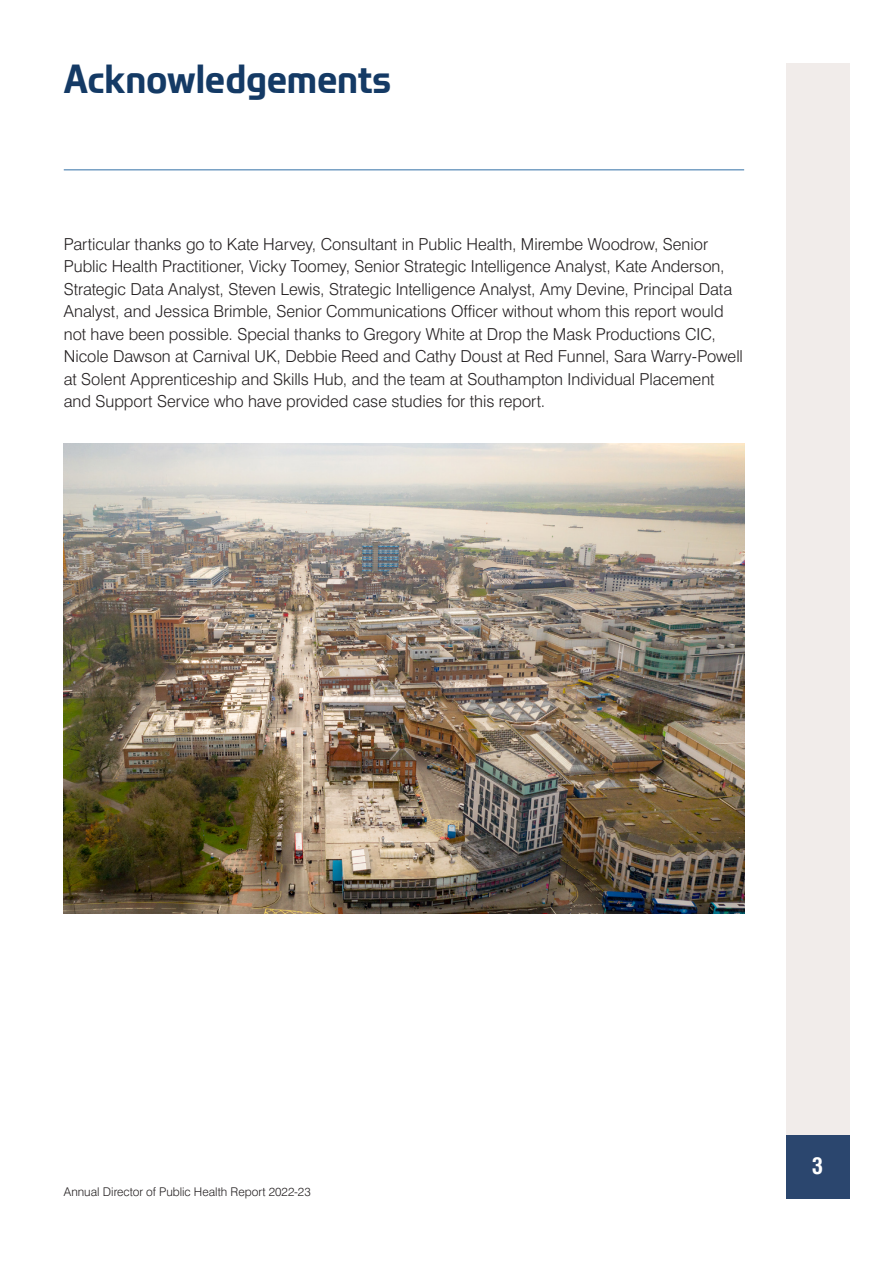
<style>
.page{position:relative;width:893px;height:1263px;background:#fff}
.page>*{position:absolute;margin:0;border:0;box-sizing:border-box;transform-origin:0 0}
.t1{font:700 37.5px "Southampton Display";letter-spacing:-.005em;color:#143a65}
.t2{font:700 condensed 22.5px "Swiss 721 BT";color:#fff}
.t3{font:300 16.5px/22.5px "Swiss 721 BT";color:#231f20}
.t4{font:300 12px "Swiss 721 BT";color:#231f20}
</style>
<div class="page">
<hr style="left:64px;top:169px;width:680px;height:2px;background:#76a0c4">
<div style="left:786px;top:64px;width:63px;height:1135px;background:#f1ecea"></div>
<div style="left:786px;top:1135px;width:63px;height:64px;background:#2b466e"></div>
<img style="left:64px;top:443px;width:680px;height:471px">
<p class="t1" style="left:64px;top:55px;width:329px">Acknowledgements</p>
<p class="t3" style="left:64px;top:232px;width:681px">Particular thanks go to Kate Harvey, Consultant in Public Health, Mirembe Woodrow, Senior Public Health Practitioner, Vicky Toomey, Senior Strategic Intelligence Analyst, Kate Anderson, Strategic Data Analyst, Steven Lewis, Strategic Intelligence Analyst, Amy Devine, Principal Data Analyst, and Jessica Brimble, Senior Communications Officer without whom this report would not have been possible. Special thanks to Gregory White at Drop the Mask Productions CIC, Nicole Dawson at Carnival UK, Debbie Reed and Cathy Doust at Red Funnel, Sara Warry-Powell at Solent Apprenticeship and Skills Hub, and the team at Southampton Individual Placement and Support Service who have provided case studies for this report.</p>
<p class="t4" style="left:64px;top:1184px;width:248px">Annual Director of Public Health Report 2022-23</p>
<p class="t2" style="left:812px;top:1152px;width:13px">3</p>
</div>
